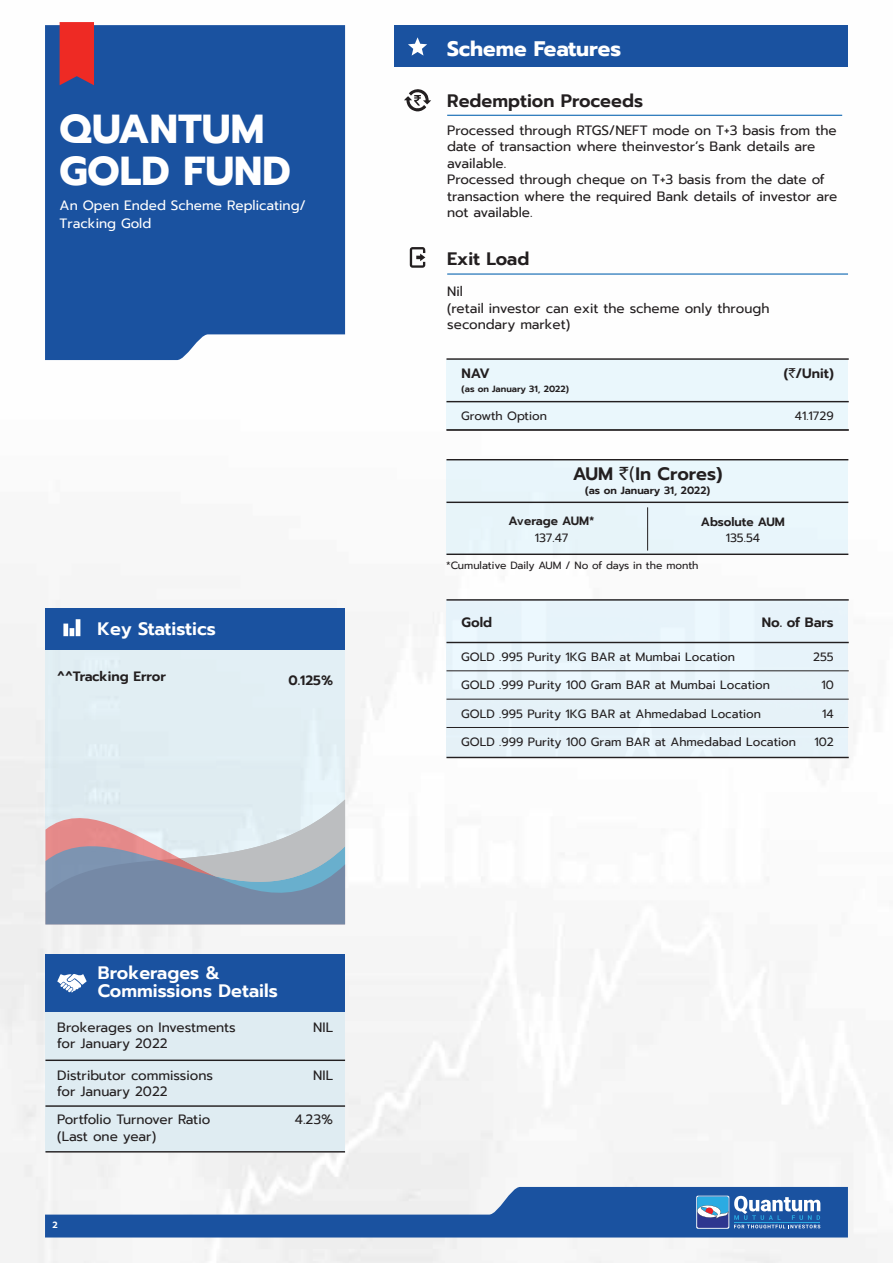
<style>
.page{position:relative;width:893px;height:1263px;background:#fff}
.page>*{position:absolute;margin:0;border:0;box-sizing:border-box;transform-origin:0 0}
.t1{font:700 40.35px/41.5px "Prompt";color:#fff}
.t2{font:700 21px "Prompt";color:#fff}
.t3{font:600 18px/18px "Prompt";color:#fff}
.t4{font:600 18px "Prompt";color:#231f20}
.t5{font:13.5px/16.5px "Prompt";color:#231f20}
.t6{font:600 13.5px "Prompt";color:#231f20}
.t7{font:13.5px/17.5px "Prompt";color:#fff}
.t8{font:12px "Prompt";color:#231f20}
.t9{font:600 12px "Prompt";color:#231f20}
.t10{font:10.5px "Prompt";color:#231f20}
.t11{font:600 10.5px "Prompt";color:#231f20}
.t12{font:600 9px "Prompt";color:#231f20}
.t13{font:600 9px "Prompt";color:#fff}
.s1{font-family:"Rupee Foradian";font-weight:400}
</style>
<div class="page">
<img style="left:0;top:22px;width:890px;height:1241px">
<hr style="left:447px;top:273px;width:401px;height:2px;background:#0562af">
<svg style="left:410px;top:247px;width:16px;height:21px"></svg>
<hr style="left:447px;top:115px;width:395px;height:1px;background:#0562af">
<svg style="left:404px;top:88px;width:27px;height:23px"></svg>
<div style="left:447px;top:359px;width:401px;height:71px;background:#eaf7fc"></div>
<hr style="left:446px;top:358px;width:403px;height:2px;background:#231f20">
<hr style="left:446px;top:401px;width:403px;height:1px;background:#231f20">
<hr style="left:446px;top:429px;width:403px;height:2px;background:#231f20">
<div style="left:447px;top:460px;width:401px;height:94px;background:#e8f5fb"></div>
<hr style="left:446px;top:459px;width:402px;height:1px;background:#231f20">
<hr style="left:446px;top:502px;width:402px;height:1px;background:#231f20">
<hr style="left:647px;top:507px;width:1px;height:44px;background:#231f20">
<hr style="left:446px;top:554px;width:402px;height:1px;background:#231f20">
<div style="left:394px;top:26px;width:454px;height:41px;background:#1a52a0"></div>
<svg style="left:408px;top:37px;width:19px;height:19px"></svg>
<div style="left:45px;top:1012px;width:300px;height:140px;background:#dfecf2"></div>
<hr style="left:45px;top:1059px;width:300px;height:2px;background:#231f20">
<hr style="left:45px;top:1105px;width:300px;height:2px;background:#231f20">
<hr style="left:45px;top:1151px;width:300px;height:1px;background:#231f20">
<div style="left:45px;top:954px;width:300px;height:58px;background:#1a52a0"></div>
<svg style="left:57px;top:974px;width:30px;height:19px"></svg>
<div style="left:45px;top:641px;width:300px;height:283px;background:#e1eef3"></div>
<div style="left:45px;top:609px;width:300px;height:41px;background:#1a52a0"></div>
<svg style="left:63px;top:619px;width:17px;height:17px"></svg>
<svg style="left:45px;top:800px;width:300px;height:124px"></svg>
<div style="left:45px;top:25px;width:300px;height:335px;background:#1a52a0"></div>
<svg style="left:60px;top:22px;width:34px;height:63px;background:#df2c2c"></svg>
<div style="left:446px;top:601px;width:402px;height:156px;background:#e6f3fa"></div>
<hr style="left:446px;top:599px;width:403px;height:2px;background:#231f20">
<hr style="left:446px;top:642px;width:403px;height:1px;background:#231f20">
<hr style="left:446px;top:757px;width:403px;height:1px;background:#231f20">
<hr style="left:446px;top:699px;width:403px;height:1px;background:#231f20">
<hr style="left:446px;top:727px;width:403px;height:1px;background:#231f20">
<hr style="left:446px;top:670px;width:403px;height:1px;background:#231f20">
<svg style="left:45px;top:1187px;width:803px;height:50px"></svg>
<h1 class="t1" style="left:60px;top:108px;width:233px">QUANTUM<br>GOLD FUND</h1>
<p class="t7" style="left:60px;top:197px;width:248px">An Open Ended Scheme Replicating/<br>Tracking Gold</p>
<h3 class="t3" style="left:97px;top:619px;width:120px">Key Statistics</h3>
<p class="t6" style="left:57px;top:667px;width:110px">^^Tracking Error</p>
<p class="t6" style="left:288px;top:670px;width:46px">0.125%</p>
<h3 class="t3" style="left:98px;top:963px;width:182px">Brokerages &amp;<br>Commissions Details</h3>
<p class="t5" style="left:57px;top:1018px;width:180px">Brokerages on Investments for January 2022</p>
<p class="t5" style="left:57px;top:1066px;width:157px">Distributor commissions for January 2022</p>
<p class="t5" style="left:57px;top:1111px;width:155px">Portfolio Turnover Ratio (Last one year)</p>
<p class="t5" style="left:313px;top:1019px;width:21px">NIL</p>
<p class="t5" style="left:313px;top:1066px;width:21px">NIL</p>
<p class="t5" style="left:295px;top:1111px;width:40px">4.23%</p>
<p class="t13" style="left:53px;top:1218px;width:7px">2</p>
<h2 class="t2" style="left:447px;top:32px;width:176px">Scheme Features</h2>
<h3 class="t4" style="left:447px;top:88px;width:197px">Redemption Proceeds</h3>
<p class="t5" style="left:447px;top:122px;width:392px">Processed through RTGS/NEFT mode on T+3 basis from the date of transaction where theinvestor’s Bank details are available.<br>Processed through cheque on T+3 basis from the date of transaction where the required Bank details of investor are not available.</p>
<h3 class="t4" style="left:447px;top:246px;width:84px">Exit Load</h3>
<p class="t5" style="left:447px;top:283px;width:324px">Nil<br>(retail investor can exit the scheme only through secondary market)</p>
<p class="t6" style="left:462px;top:364px;width:30px">NAV</p>
<p class="t12" style="left:462px;top:382px;width:109px">(as on January 31, 2022)</p>
<p class="t6" style="left:784px;top:364px;width:51px">(<span class="s1">`</span>/Unit)</p>
<p class="t8" style="left:461px;top:407px;width:87px">Growth Option</p>
<p class="t8" style="left:795px;top:407px;width:40px">41.1729</p>
<h3 class="t4" style="left:573px;top:461px;width:151px">AUM <span class="s1">`(</span>In Crores)</h3>
<p class="t11" style="left:585px;top:482px;width:127px">(as on January 31, 2022)</p>
<p class="t9" style="left:509px;top:512px;width:87px">Average AUM*</p>
<p class="t8" style="left:535px;top:529px;width:35px">137.47</p>
<p class="t9" style="left:701px;top:513px;width:86px">Absolute AUM</p>
<p class="t8" style="left:726px;top:529px;width:36px">135.54</p>
<p class="t10" style="left:446px;top:558px;width:254px">*Cumulative Daily AUM / No of days in the month</p>
<p class="t6" style="left:462px;top:612px;width:32px">Gold</p>
<p class="t6" style="left:762px;top:612px;width:74px">No. of Bars</p>
<p class="t8" style="left:813px;top:648px;width:22px">255</p>
<p class="t8" style="left:821px;top:677px;width:14px">10</p>
<p class="t8" style="left:822px;top:705px;width:13px">14</p>
<p class="t8" style="left:814px;top:734px;width:21px">102</p>
<p class="t8" style="left:461px;top:648px;width:275px">GOLD .995 Purity 1KG BAR at Mumbai Location</p>
<p class="t8" style="left:461px;top:677px;width:310px">GOLD .999 Purity 100 Gram BAR at Mumbai Location</p>
<p class="t8" style="left:461px;top:705px;width:301px">GOLD .995 Purity 1KG BAR at Ahmedabad Location</p>
<p class="t8" style="left:461px;top:734px;width:336px">GOLD .999 Purity 100 Gram BAR at Ahmedabad Location</p>
</div>
